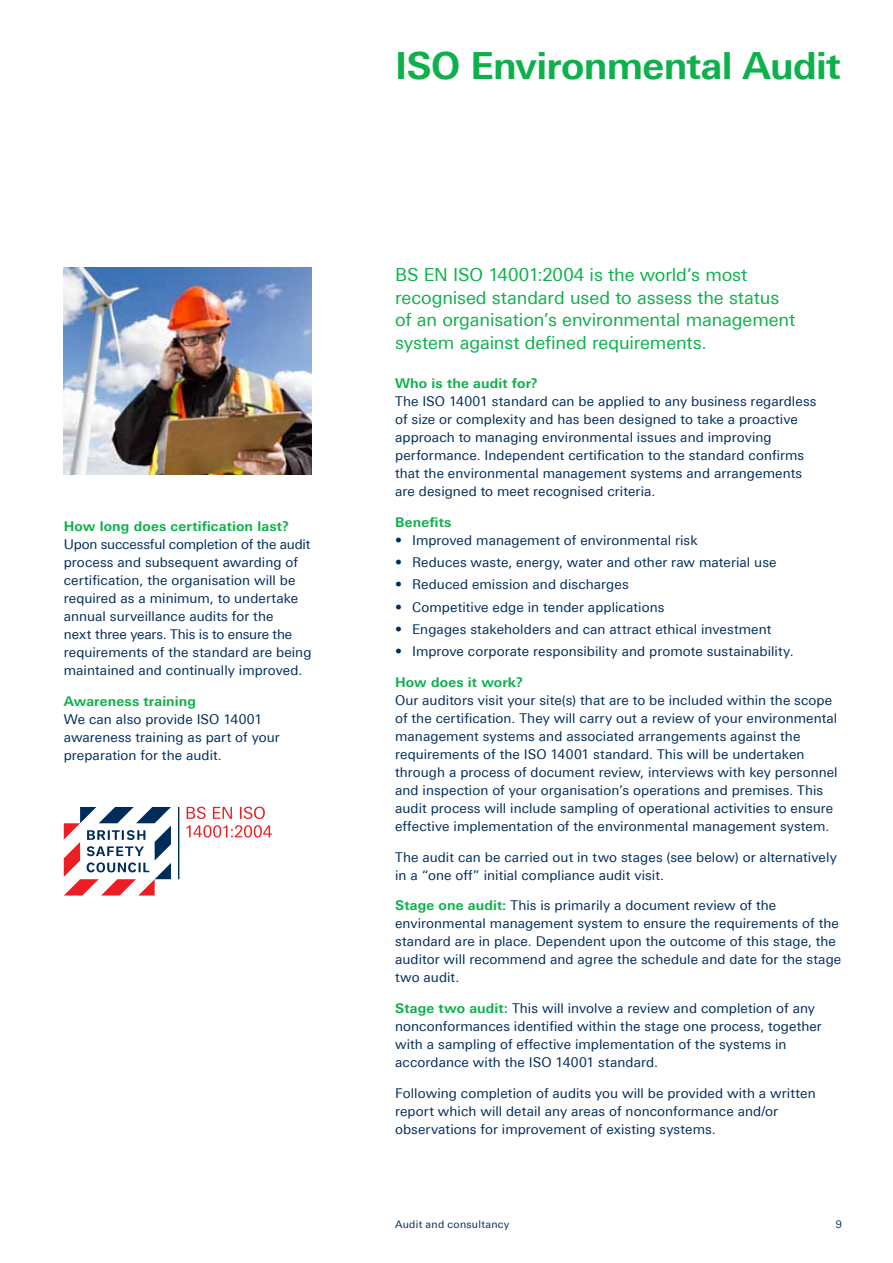
<style>
.page{position:relative;width:893px;height:1263px;background:#fff}
.page>*{position:absolute;margin:0;border:0;box-sizing:border-box;transform-origin:0 0}
.t1{font:700 37.5px "Univers Next Pro";letter-spacing:-.02em;color:#0db14b}
.t2{font:18px/22.5px "Univers Next Pro";letter-spacing:-.005em;color:#0db14b}
.t3{font:13.5px/18px "Univers Next Pro";letter-spacing:.005em;color:#002c5b}
.t4{font:700 13.5px "Univers Next Pro";letter-spacing:.01em;color:#0db14b}
.t5{font:10.5px "Univers Next Pro";letter-spacing:.025em;color:#002c5b}
.s1{font-weight:700;color:#0db14b}
</style>
<div class="page">
<img style="left:64px;top:268px;width:248px;height:206px">
<svg style="left:64px;top:807px;width:208px;height:88px"></svg>
<p class="t4" style="left:64px;top:518px;width:227px">How long does certification last?</p>
<p class="t3" style="left:64px;top:535px;width:249px">Upon successful completion of the audit process and subsequent awarding of certification, the organisation will be required as a minimum, to undertake annual surveillance audits for the<br>next three years. This is to ensure the requirements of the standard are being maintained and continually improved.</p>
<p class="t4" style="left:64px;top:693px;width:134px">Awareness training</p>
<p class="t3" style="left:64px;top:710px;width:218px">We can also provide ISO 14001 awareness training as part of your preparation for the audit.</p>
<h1 class="t1" style="left:395px;top:43px;width:447px">ISO Environmental Audit</h1>
<h2 class="t2" style="left:395px;top:264px;width:402px">BS EN ISO 14001:2004 is the world’s most recognised standard used to assess the status of an organisation’s environmental management system against defined requirements.</h2>
<p class="t4" style="left:395px;top:375px;width:144px">Who is the audit for?</p>
<p class="t3" style="left:395px;top:392px;width:423px">The ISO 14001 standard can be applied to any business regardless of size or complexity and has been designed to take a proactive approach to managing environmental issues and improving performance. Independent certification to the standard confirms that the environmental management systems and arrangements are designed to meet recognised criteria.</p>
<p class="t4" style="left:395px;top:514px;width:58px">Benefits</p>
<p class="t3" style="left:395px;top:531px;width:304px">• Improved management of environmental risk</p>
<p class="t3" style="left:395px;top:553px;width:383px">• Reduces waste, energy, water and other raw material use</p>
<p class="t3" style="left:395px;top:576px;width:235px">• Reduced emission and discharges</p>
<p class="t3" style="left:395px;top:598px;width:271px">• Competitive edge in tender applications</p>
<p class="t3" style="left:395px;top:620px;width:378px">• Engages stakeholders and can attract ethical investment</p>
<p class="t3" style="left:395px;top:642px;width:400px">• Improve corporate responsibility and promote sustainability.</p>
<p class="t4" style="left:395px;top:674px;width:130px">How does it work?</p>
<p class="t3" style="left:395px;top:691px;width:444px">Our auditors visit your site(s) that are to be included within the scope of the certification. They will carry out a review of your environmental management systems and associated arrangements against the requirements of the ISO 14001 standard. This will be undertaken through a process of document review, interviews with key personnel and inspection of your organisation’s operations and premises. This audit process will include sampling of operational activities to ensure effective implementation of the environmental management system.</p>
<p class="t3" style="left:395px;top:848px;width:443px">The audit can be carried out in two stages (see below) or alternatively in a “one off” initial compliance audit visit.</p>
<p class="t3" style="left:395px;top:897px;width:448px"><span class="s1">Stage one audit:</span> This is primarily a document review of the environmental management system to ensure the requirements of the standard are in place. Dependent upon the outcome of this stage, the auditor will recommend and agree the schedule and date for the stage two audit.</p>
<p class="t3" style="left:395px;top:999px;width:428px"><span class="s1">Stage two audit:</span> This will involve a review and completion of any nonconformances identified within the stage one process, together with a sampling of effective implementation of the systems in accordance with the ISO 14001 standard.</p>
<p class="t3" style="left:395px;top:1084px;width:422px">Following completion of audits you will be provided with a written report which will detail any areas of nonconformance and/or observations for improvement of existing systems.</p>
<p class="t5" style="left:395px;top:1218px;width:116px">Audit and consultancy</p>
<p class="t5" style="left:836px;top:1218px;width:8px">9</p>
</div>
